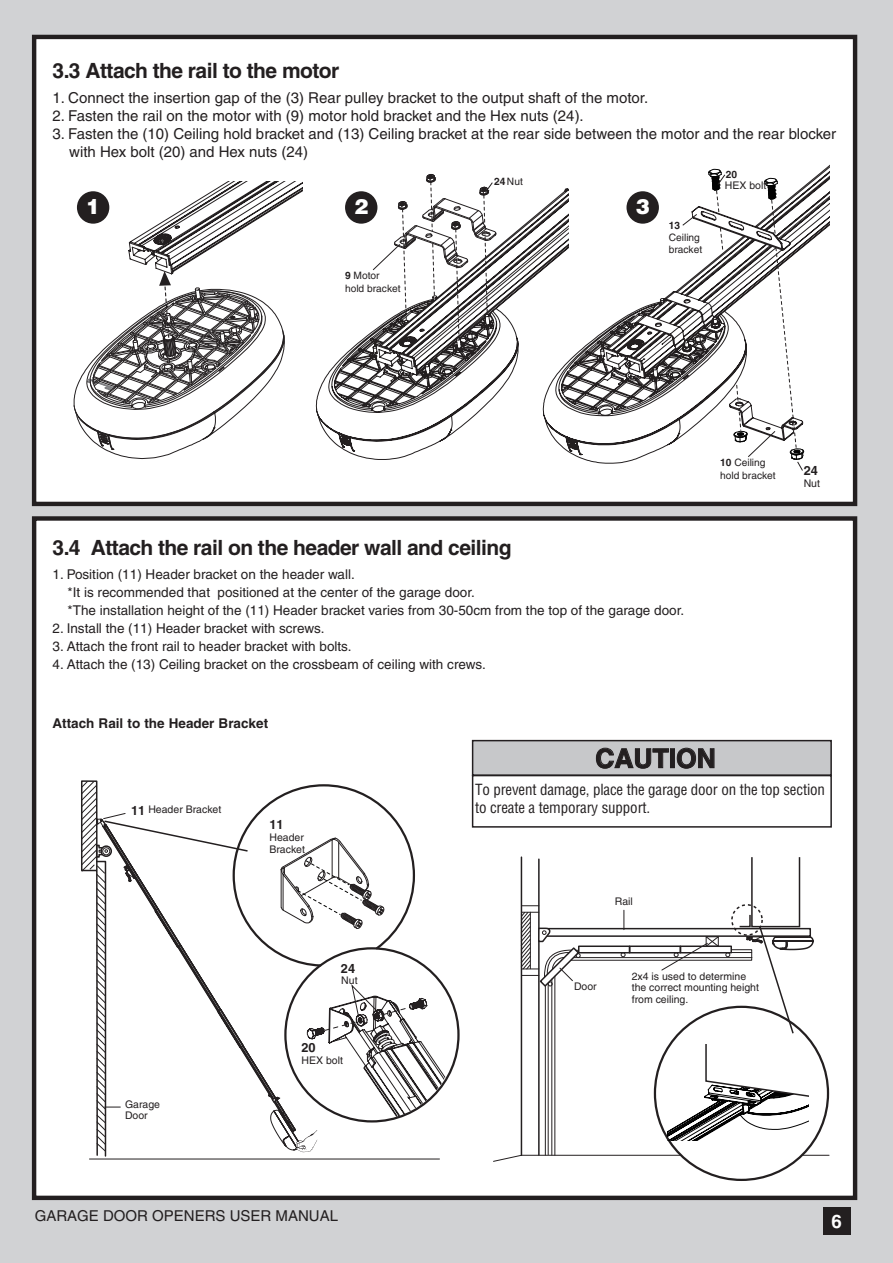
<style>
.page{position:relative;width:893px;height:1263px;background:#d1d2d4}
.page>*{position:absolute;margin:0;border:0;box-sizing:border-box;transform-origin:0 0}
.t1{font:700 26.4px "Helvetica";color:#231f20}
.t2{font:700 21px "Helvetica";letter-spacing:-.025em;color:#231f20}
.t3{font:900 21px "Helvetica";color:#fff}
.t4{font:700 18.75px "Helvetica";color:#fff}
.t5{font:15px/18px "Helvetica";color:#231f20}
.t6{font:condensed 15px/18px "Helvetica";letter-spacing:-.01em;color:#231f20}
.t7{font:13.5px/18px "Helvetica";color:#231f20}
.t8{font:700 13.5px "Helvetica";color:#231f20}
.t9{font:700 12.75px "Helvetica";color:#231f20}
.t10{font:10.5px/11.2px "Helvetica";color:#231f20}
.t11{font:10.2px/12.3px "Helvetica";color:#231f20}
.t12{font:700 10.2px "Helvetica";color:#231f20}
.s1{font-weight:700}
</style>
<div class="page">
<div style="left:34px;top:37px;width:821px;height:467px;background:#fff"></div>
<div style="left:32px;top:35px;width:825px;height:471px;border:4px solid #231f20"></div>
<div style="left:34px;top:518px;width:821px;height:680px;background:#fff"></div>
<div style="left:32px;top:516px;width:825px;height:684px;border:4px solid #231f20"></div>
<div style="left:823px;top:1207px;width:27px;height:27px;background:#231f20"></div>
<svg style="left:74px;top:182px;width:228px;height:277px"></svg>
<svg style="left:316px;top:191px;width:227px;height:269px"></svg>
<svg style="left:543px;top:164px;width:287px;height:300px"></svg>
<svg style="left:720px;top:227px;width:4px;height:24px"></svg>
<svg style="left:764px;top:175px;width:14px;height:62px"></svg>
<div style="left:472px;top:775px;width:360px;height:53px;border:2px solid #231f20"></div>
<div style="left:473px;top:741px;width:357px;height:33px;background:#c7c8ca"></div>
<svg style="left:596px;top:747px;width:73px;height:22px"></svg>
<div style="left:670px;top:748px;width:5px;height:20px;border:1px solid #231f20"></div>
<svg style="left:677px;top:747px;width:38px;height:22px"></svg>
<div style="left:472px;top:740px;width:360px;height:36px;border:2px solid #231f20"></div>
<div style="left:77px;top:191px;width:32px;height:33px;background:#231f20;border-radius:50%"></div>
<div style="left:345px;top:191px;width:32px;height:33px;background:#231f20;border-radius:50%"></div>
<div style="left:626px;top:191px;width:33px;height:33px;background:#231f20;border-radius:50%"></div>
<svg style="left:81px;top:780px;width:375px;height:377px"></svg>
<svg style="left:682px;top:214px;width:15px;height:12px"></svg>
<svg style="left:373px;top:174px;width:196px;height:184px"></svg>
<svg style="left:708px;top:166px;width:17px;height:48px"></svg>
<svg style="left:733px;top:247px;width:71px;height:224px"></svg>
<hr style="left:521px;top:857px;width:1px;height:298px;background:#231f20">
<hr style="left:538px;top:859px;width:2px;height:296px;background:#231f20">
<hr style="left:545px;top:986px;width:1px;height:169px;background:#231f20">
<svg style="left:493px;top:1155px;width:195px;height:7px"></svg>
<hr style="left:737px;top:1155px;width:92px;height:1px;background:#231f20">
<hr style="left:552px;top:979px;width:1px;height:176px;background:#231f20">
<hr style="left:555px;top:976px;width:1px;height:179px;background:#231f20">
<hr style="left:548px;top:984px;width:1px;height:171px;background:#231f20">
<div style="left:751px;top:856px;width:49px;height:71px;border:2px solid #231f20"></div>
<div style="left:655px;top:1007px;width:173px;height:173px;background:#fff;border-radius:50%"></div>
<div style="left:731px;top:904px;width:32px;height:32px;border:2px dashed #231f20;border-radius:50%"></div>
<svg style="left:522px;top:905px;width:292px;height:130px"></svg>
<hr style="left:89px;top:1159px;width:350px;height:1px;background:#231f20">
<svg style="left:667px;top:1044px;width:141px;height:96px"></svg>
<h2 class="t2" style="left:53px;top:57px;width:288px">3.3 Attach the rail to the motor</h2>
<p class="t5" style="left:53px;top:89px;width:597px">1. Connect the insertion gap of the (3) Rear pulley bracket to the output shaft of the motor.</p>
<p class="t5" style="left:53px;top:107px;width:533px">2. Fasten the rail on the motor with (9) motor hold bracket and the Hex nuts (24).</p>
<p class="t5" style="left:69px;top:125px;width:768px;text-indent:-17px">3. Fasten the (10) Ceiling hold bracket and (13) Ceiling bracket at the rear side between the motor and the rear blocker with Hex bolt (20) and Hex nuts (24)</p>
<p class="t12" style="left:726px;top:169px;width:13px">20</p>
<p class="t11" style="left:494px;top:175px;width:30px"><span class="s1">24</span> Nut</p>
<p class="t10" style="left:725px;top:179px;width:43px">HEX bolt</p>
<h2 class="t3" style="left:86px;top:193px;width:16px">1</h2>
<h2 class="t3" style="left:354px;top:193px;width:16px">2</h2>
<h2 class="t3" style="left:636px;top:193px;width:16px">3</h2>
<p class="t11" style="left:345px;top:270px;width:57px"><span class="s1">9</span> Motor hold bracket</p>
<p class="t12" style="left:669px;top:219px;width:13px">13</p>
<p class="t11" style="left:669px;top:231px;width:35px">Ceiling bracket</p>
<h2 class="t2" style="left:53px;top:535px;width:461px">3.4 Attach the rail on the header wall and ceiling</h2>
<p class="t7" style="left:68px;top:565px;width:618px;text-indent:-15px">1. Position (11) Header bracket on the header wall.<br>*It is recommended that positioned at the center of the garage door.<br>*The installation height of the (11) Header bracket varies from 30-50cm from the top of the garage door.</p>
<p class="t7" style="left:53px;top:619px;width:273px">2. Install the (11) Header bracket with screws.</p>
<p class="t7" style="left:53px;top:637px;width:301px">3. Attach the front rail to header bracket with bolts.</p>
<p class="t7" style="left:53px;top:655px;width:435px">4. Attach the (13) Ceiling bracket on the crossbeam of ceiling with crews.</p>
<p class="t8" style="left:53px;top:714px;width:217px">Attach Rail to the Header Bracket</p>
<p class="t11" style="left:720px;top:456px;width:57px"><span class="s1">10</span> Ceiling hold bracket</p>
<h1 class="t1" style="left:595px;top:742px;width:122px">CAUTION</h1>
<p class="t9" style="left:804px;top:463px;width:16px">24</p>
<p class="t10" style="left:804px;top:477px;width:18px">Nut</p>
<p class="t10" style="left:148px;top:804px;width:74px">Header Bracket</p>
<p class="t9" style="left:131px;top:803px;width:16px">11</p>
<p class="t10" style="left:125px;top:1098px;width:37px">Garage<br>Door</p>
<p class="t9" style="left:269px;top:817px;width:16px">11</p>
<p class="t10" style="left:269px;top:831px;width:37px;line-height:12px">Header<br>Bracket</p>
<p class="t9" style="left:341px;top:961px;width:16px">24</p>
<p class="t10" style="left:341px;top:975px;width:18px">Nut</p>
<p class="t9" style="left:302px;top:1040px;width:16px">20</p>
<p class="t10" style="left:302px;top:1055px;width:43px">HEX bolt</p>
<p class="t6" style="left:475px;top:781px;width:351px">To prevent damage, place the garage door on the top section to create a temporary support.</p>
<p class="t10" style="left:615px;top:896px;width:20px">Rail</p>
<p class="t10" style="left:574px;top:980px;width:24px">Door</p>
<p class="t10" style="left:632px;top:971px;width:129px">2x4 is used to determine the correct mounting height from ceiling.</p>
<p class="t5" style="left:35px;top:1207px;width:305px">GARAGE DOOR OPENERS USER MANUAL</p>
<h3 class="t4" style="left:831px;top:1210px;width:12px">6</h3>
</div>
